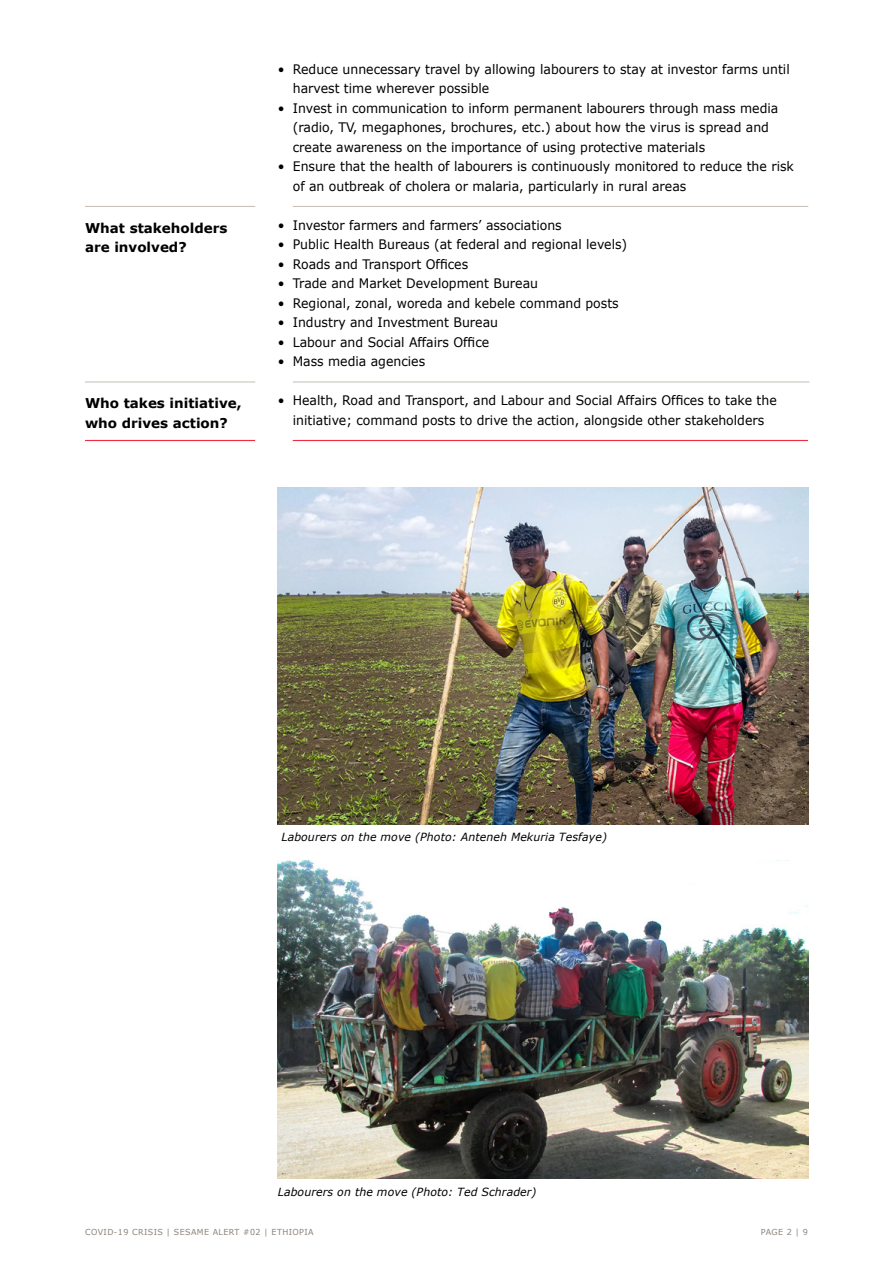
<style>
.page{position:relative;width:893px;height:1263px;background:#fff}
.page>*{position:absolute;margin:0;border:0;box-sizing:border-box;transform-origin:0 0}
.t1{font:700 13.5px/19.5px "Verdana";color:#000}
.t2{font:13.2px/19.5px "Verdana";color:#000;scale:.95 1}
.t3{font:italic 11.25px "Verdana";letter-spacing:.01em;color:#000}
.t4{font:8.25px "Verdana";letter-spacing:.05em;color:#8c827a}
</style>
<div class="page">
<img style="left:278px;top:860px;width:530px;height:319px">
<img style="left:278px;top:488px;width:530px;height:336px">
<hr style="left:293px;top:206px;width:515px;height:1px;background:#cbc3bb">
<hr style="left:293px;top:381px;width:516px;height:2px;background:#cbc3bb">
<hr style="left:293px;top:440px;width:515px;height:1px;background:#ee2c41">
<hr style="left:85px;top:206px;width:170px;height:1px;background:#cbc3bb">
<hr style="left:85px;top:381px;width:170px;height:2px;background:#cbc3bb">
<hr style="left:85px;top:440px;width:170px;height:1px;background:#ee2c41">
<p class="t1" style="left:85px;top:218px;width:144px">What stakeholders are involved?</p>
<p class="t1" style="left:85px;top:393px;width:158px">Who takes initiative, who drives action?</p>
<p class="t2" style="left:293px;top:59px;width:525px;text-indent:-15px">• Reduce unnecessary travel by allowing labourers to stay at investor farms until harvest time wherever possible</p>
<p class="t2" style="left:293px;top:98px;width:513px;text-indent:-15px">• Invest in communication to inform permanent labourers through mass media (radio, TV, megaphones, brochures, etc.) about how the virus is spread and create awareness on the importance of using protective materials</p>
<p class="t2" style="left:293px;top:157px;width:529px;text-indent:-15px">• Ensure that the health of labourers is continuously monitored to reduce the risk of an outbreak of cholera or malaria, particularly in rural areas</p>
<p class="t2" style="left:278px;top:215px;width:300px">• Investor farmers and farmers’ associations</p>
<p class="t2" style="left:278px;top:235px;width:369px">• Public Health Bureaus (at federal and regional levels)</p>
<p class="t2" style="left:278px;top:254px;width:202px">• Roads and Transport Offices</p>
<p class="t2" style="left:278px;top:274px;width:275px">• Trade and Market Development Bureau</p>
<p class="t2" style="left:278px;top:293px;width:360px">• Regional, zonal, woreda and kebele command posts</p>
<p class="t2" style="left:278px;top:313px;width:233px">• Industry and Investment Bureau</p>
<p class="t2" style="left:278px;top:332px;width:224px">• Labour and Social Affairs Office</p>
<p class="t2" style="left:278px;top:352px;width:157px">• Mass media agencies</p>
<p class="t2" style="left:278px;top:391px;width:527px;text-align:center">• Health, Road and Transport, and Labour and Social Affairs Offices to take the initiative; command posts to drive the action, alongside other stakeholders</p>
<p class="t3" style="left:281px;top:830px;width:327px">Labourers on the move (Photo: Anteneh Mekuria Tesfaye)</p>
<p class="t3" style="left:278px;top:1184px;width:260px">Labourers on the move (Photo: Ted Schrader)</p>
<p class="t4" style="left:85px;top:1227px;width:230px">COVID-19 CRISIS | SESAME ALERT #02 | ETHIOPIA</p>
<p class="t4" style="left:761px;top:1227px;width:49px">PAGE 2 | 9</p>
</div>
